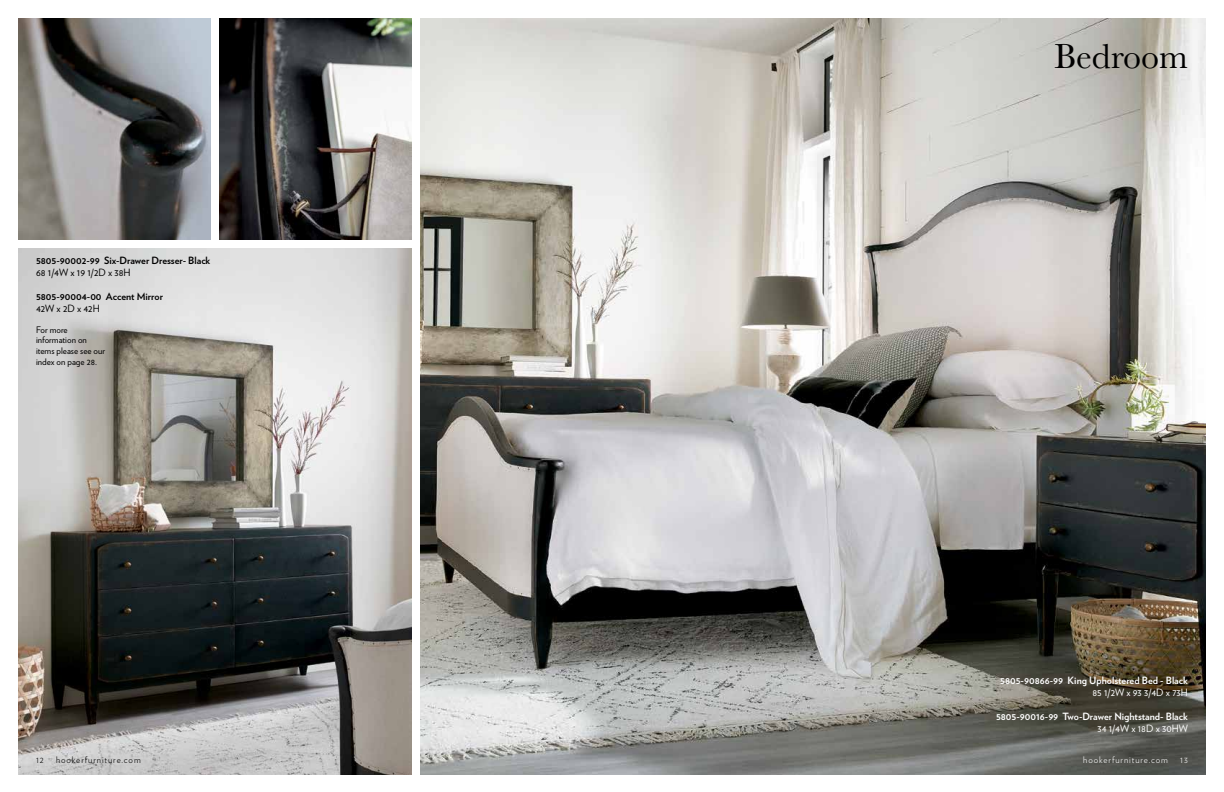
<style>
.page{position:relative;width:1224px;height:792px;background:#fff}
.page>*{position:absolute;margin:0;border:0;box-sizing:border-box;transform-origin:0 0}
.t1{font:36px "Baskerville";color:#000}
.t2{font:700 10px "Verlag";color:#fff}
.t3{font:700 10px "Verlag";color:#000}
.t4{font:10px "Verlag";color:#fff}
.t5{font:10px "Verlag";color:#000}
.t6{font:9px/10.8px "Verlag";color:#000}
.t7{font:300 9px "Verlag";letter-spacing:.1em;color:#000}
.t8{font:300 9px "Verlag";letter-spacing:.1em;color:#fff}
</style>
<div class="page">
<img style="left:421px;top:18px;width:785px;height:756px">
<img style="left:18px;top:19px;width:193px;height:220px">
<img style="left:18px;top:248px;width:394px;height:526px">
<img style="left:219px;top:19px;width:193px;height:220px">
<p class="t3" style="left:36px;top:253px;width:176px">5805-90002-99 Six-Drawer Dresser- Black</p>
<p class="t5" style="left:36px;top:265px;width:96px">68 1/4W x 19 1/2D x 38H</p>
<p class="t3" style="left:36px;top:289px;width:129px">5805-90004-00 Accent Mirror</p>
<p class="t5" style="left:36px;top:301px;width:65px">42W x 2D x 42H</p>
<p class="t6" style="left:36px;top:324px;width:71px">For more information on items please see our index on page 28.</p>
<h1 class="t1" style="left:1054px;top:34px;width:135px">Bedroom</h1>
<p class="t2" style="left:1000px;top:673px;width:189px">5805-90866-99 King Upholstered Bed - Black</p>
<p class="t4" style="left:1092px;top:685px;width:97px">85 1/2W x 93 3/4D x 73H</p>
<p class="t2" style="left:996px;top:709px;width:193px">5805-90016-99 Two-Drawer Nightstand- Black</p>
<p class="t4" style="left:1097px;top:721px;width:92px">34 1/4W x 18D x 30HW</p>
<p class="t7" style="left:36px;top:753px;width:9px">12</p>
<p class="t7" style="left:56px;top:753px;width:86px">hookerfurniture.com</p>
<p class="t8" style="left:1083px;top:754px;width:86px">hookerfurniture.com</p>
<p class="t8" style="left:1180px;top:754px;width:9px">13</p>
</div>
